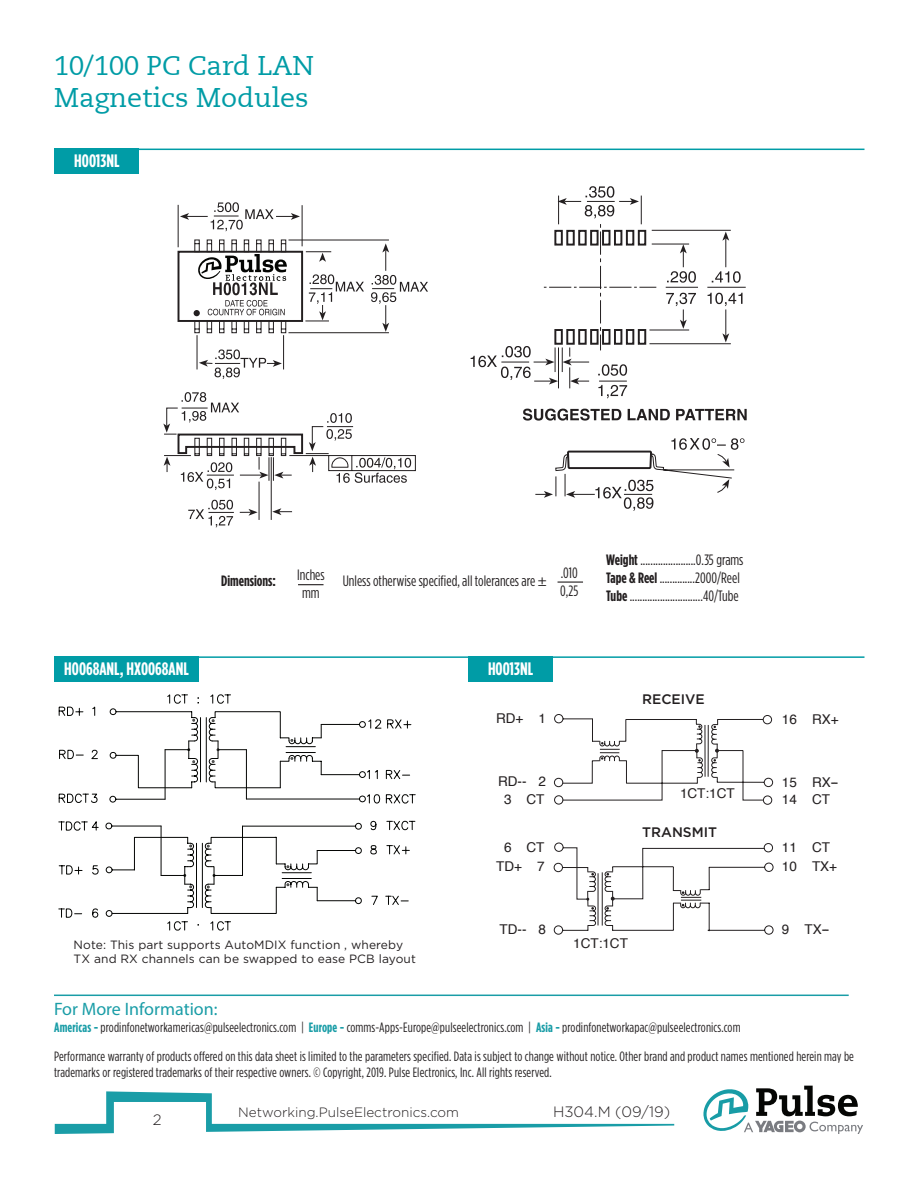
<style>
.page{position:relative;width:918px;height:1188px;background:#fff}
.page>*{position:absolute;margin:0;border:0;box-sizing:border-box;transform-origin:0 0}
.t1{font:27px/32.4px "Caecilia LT";color:#009ca6}
.t2{font:700 18px "Gotham Condensed";color:#fff}
.t3{font:18px "Myriad Pro";color:#1a9da7}
.t4{font:15px/18px "Gotham Condensed";color:#231f20}
.t5{font:300 15px "Gotham";color:#231f20}
.t6{font:700 15px "Gotham Condensed";color:#231f20}
.t7{font:500 13.8px "Gotham";color:#231f20}
.t8{font:13.5px/16.2px "Gotham Condensed";letter-spacing:.01em;color:#231f20}
.t9{font:13.5px/18.9px "Helvetica";color:#231f20;text-align:center}
.t10{font:300 13.5px "Gotham";color:#231f20}
.t11{font:12px/13.5px "Gotham";letter-spacing:.01em;color:#231f20}
.s1{font-family:"Myriad Pro"}
.s2{font-weight:700}
.s3{font-weight:700;color:#1a9da7}
</style>
<div class="page">
<svg style="left:703px;top:1086px;width:160px;height:48px"></svg>
<svg style="left:55px;top:1091px;width:619px;height:43px"></svg>
<hr style="left:54px;top:149px;width:810px;height:1px;background:#009ca6">
<hr style="left:54px;top:656px;width:810px;height:2px;background:#009ca6">
<div style="left:54px;top:149px;width:85px;height:25px;background:#009ca6"></div>
<div style="left:54px;top:656px;width:145px;height:26px;background:#009ca6"></div>
<hr style="left:54px;top:995px;width:795px;height:1px;background:#1a9da7">
<svg style="left:163px;top:186px;width:584px;height:341px"></svg>
<svg style="left:298px;top:584px;width:26px;height:1px"></svg>
<svg style="left:558px;top:582px;width:25px;height:1px"></svg>
<div style="left:468px;top:656px;width:85px;height:26px;background:#009ca6"></div>
<svg style="left:553px;top:714px;width:221px;height:221px"></svg>
<svg style="left:554px;top:724px;width:219px;height:202px"></svg>
<svg style="left:58px;top:706px;width:173px;height:225px"></svg>
<svg style="left:90px;top:694px;width:326px;height:224px"></svg>
<h1 class="t1" style="left:54px;top:50px;width:261px">10/100 PC Card LAN<br>Magnetics Modules</h1>
<h2 class="t2" style="left:74px;top:151px;width:47px">H0013NL</h2>
<h2 class="t2" style="left:64px;top:658px;width:126px">H0068ANL, HX0068ANL</h2>
<p class="t4" style="left:297px;top:565px;width:29px;text-align:center">Inches mm</p>
<p class="t4" style="left:560px;top:564px;width:20px">.010<br>0,25</p>
<p class="t6" style="left:221px;top:572px;width:56px">Dimensions:</p>
<p class="t4" style="left:343px;top:572px;width:205px">Unless otherwise specified, all tolerances are <span class="s1">±</span></p>
<h2 class="t2" style="left:488px;top:658px;width:47px">H0013NL</h2>
<p class="t9" style="left:496px;top:709px;width:51px">RD+ 1</p>
<p class="t9" style="left:498px;top:773px;width:50px;line-height:18px">RD-- 2<br>3 CT</p>
<p class="t9" style="left:496px;top:838px;width:50px">6 CT<br>TD+ 7</p>
<p class="t9" style="left:500px;top:920px;width:48px">TD-- 8</p>
<p class="t4" style="left:606px;top:551px;width:139px"><span class="s2">Weight</span> ......................0.35 grams<br><span class="s2">Tape &amp; Reel</span> ..............2000/Reel<br><span class="s2">Tube</span> .............................40/Tube</p>
<p class="t7" style="left:642px;top:690px;width:64px">RECEIVE</p>
<p class="t9" style="left:680px;top:784px;width:56px">1CT:1CT</p>
<p class="t7" style="left:642px;top:824px;width:76px">TRANSMIT</p>
<p class="t11" style="left:74px;top:938px;width:344px">Note: This part supports AutoMDIX function , whereby<br>TX and RX channels can be swapped to ease PCB layout</p>
<p class="t9" style="left:573px;top:934px;width:56px">1CT:1CT</p>
<h2 class="t3" style="left:54px;top:998px;width:165px">For More Information:</h2>
<p class="t8" style="left:54px;top:1019px;width:688px"><span class="s3">Americas -</span> prodinfonetworkamericas@pulseelectronics.com | <span class="s3">Europe -</span> comms-Apps-Europe@pulseelectronics.com | <span class="s3">Asia -</span> prodinfonetworkapac@pulseelectronics.com</p>
<p class="t9" style="left:782px;top:710px;width:58px">16 RX+</p>
<p class="t9" style="left:782px;top:774px;width:58px;line-height:17.1px;text-align:left">15 RX--<br>14 CT</p>
<p class="t9" style="left:782px;top:838px;width:57px;text-align:left">11 CT<br>10 TX+</p>
<p class="t9" style="left:782px;top:920px;width:49px">9 TX--</p>
<p class="t8" style="left:54px;top:1048px;width:802px">Performance warranty of products offered on this data sheet is limited to the parameters specified. Data is subject to change without notice. Other brand and product names mentioned herein may be trademarks or registered trademarks of their respective owners. © Copyright, 2019. Pulse Electronics, Inc. All rights reserved.</p>
<p class="t5" style="left:153px;top:1110px;width:10px">2</p>
<p class="t10" style="left:238px;top:1104px;width:222px">Networking.PulseElectronics.com</p>
<p class="t5" style="left:553px;top:1103px;width:119px">H304.M (09/19)</p>
</div>
